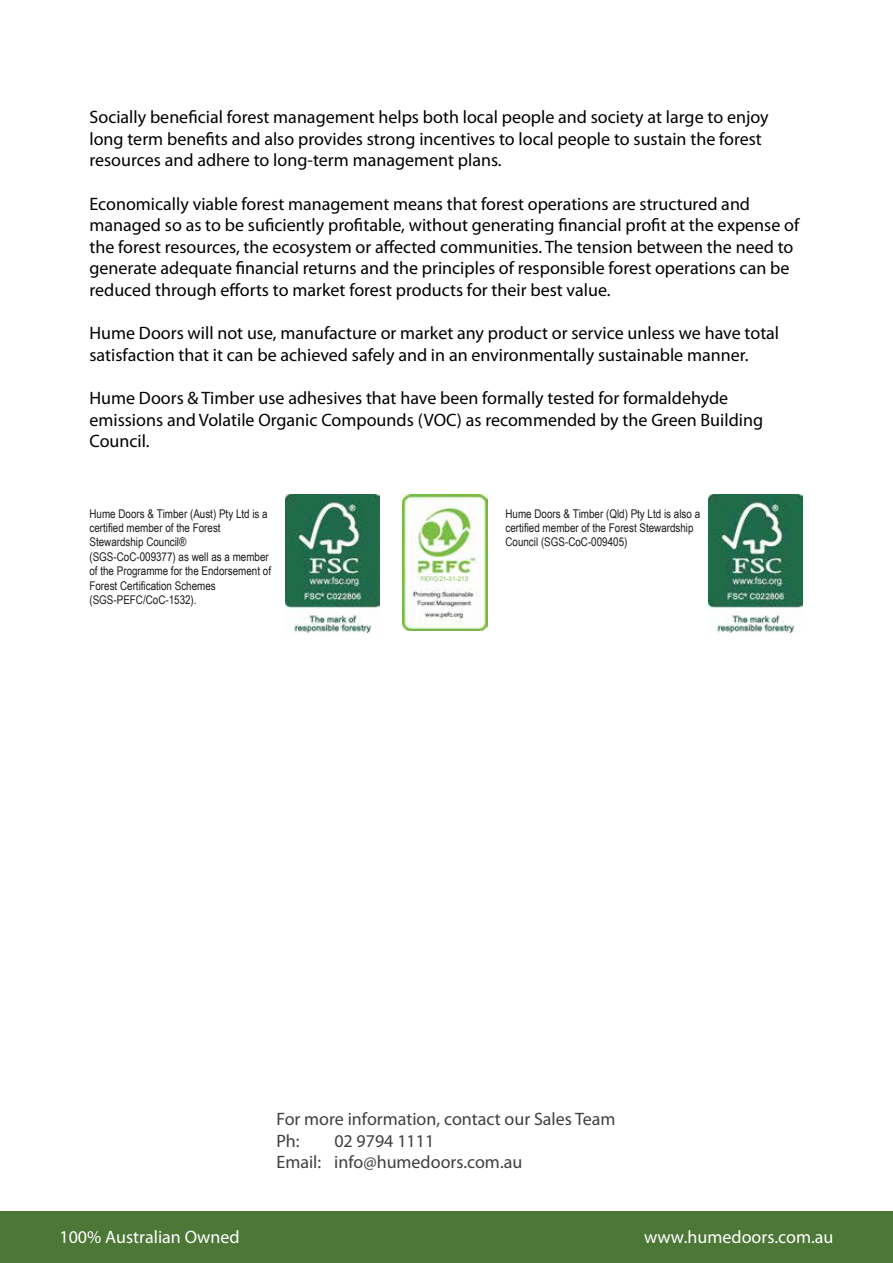
<style>
.page{position:relative;width:893px;height:1263px;background:#fff}
.page>*{position:absolute;margin:0;border:0;box-sizing:border-box;transform-origin:0 0}
.t1{font:18px/21.6px "Myriad Pro";color:#000}
.t2{font:18px/21.6px "Myriad Pro";color:#404041}
.t3{font:18px "Myriad Pro";color:#fff}
.t4{font:12px/14.4px "Arial Narrow";color:#1a1a1a}
.t5{font:6.3px "Arial";color:#7bc043}
</style>
<div class="page">
<img style="left:285px;top:495px;width:95px;height:138px">
<img style="left:708px;top:495px;width:95px;height:138px">
<img style="left:403px;top:495px;width:85px;height:136px">
<div style="left:439px;top:575px;width:26px;height:7px;background:#fff"></div>
<div style="left:0;top:1212px;width:893px;height:51px;background:#4c7737"></div>
<p class="t1" style="left:89px;top:107px;width:681px">Socially beneficial forest management helps both local people and society at large to enjoy long term benefits and also provides strong incentives to local people to sustain the forest resources and adhere to long-term management plans.</p>
<p class="t1" style="left:89px;top:193px;width:711px">Economically viable forest management means that forest operations are structured and managed so as to be suficiently profitable, without generating financial profit at the expense of the forest resources, the ecosystem or affected communities. The tension between the need to generate adequate financial returns and the principles of responsible forest operations can be reduced through efforts to market forest products for their best value.</p>
<p class="t1" style="left:89px;top:323px;width:691px">Hume Doors will not use, manufacture or market any product or service unless we have total satisfaction that it can be achieved safely and in an environmentally sustainable manner.</p>
<p class="t1" style="left:89px;top:387px;width:675px">Hume Doors &amp; Timber use adhesives that have been formally tested for formaldehyde emissions and Volatile Organic Compounds (VOC) as recommended by the Green Building<br>Council.</p>
<p class="t4" style="left:89px;top:506px;width:183px">Hume Doors &amp; Timber (Aust) Pty Ltd is a certified member of the Forest<br>Stewardship Council® (SGS-CoC-009377) as well as a member of the Programme for the Endorsement of<br>Forest Certification Schemes (SGS-PEFC/CoC-1532).</p>
<p class="t4" style="left:505px;top:506px;width:196px">Hume Doors &amp; Timber (Qld) Pty Ltd is also a certified member of the Forest Stewardship<br>Council (SGS-CoC-009405)</p>
<p class="t5" style="left:439px;top:574px;width:30px">21-31-213</p>
<p class="t3" style="left:59px;top:1227px;width:182px">100% Australian Owned</p>
<p class="t2" style="left:276px;top:1108px;width:341px">For more information, contact our Sales Team<br>Ph:</p>
<p class="t2" style="left:276px;top:1130px;width:247px;text-indent:58px">02 9794 1111<br>Email: info@humedoors.com.au</p>
<p class="t3" style="left:644px;top:1227px;width:191px">www.humedoors.com.au</p>
</div>
